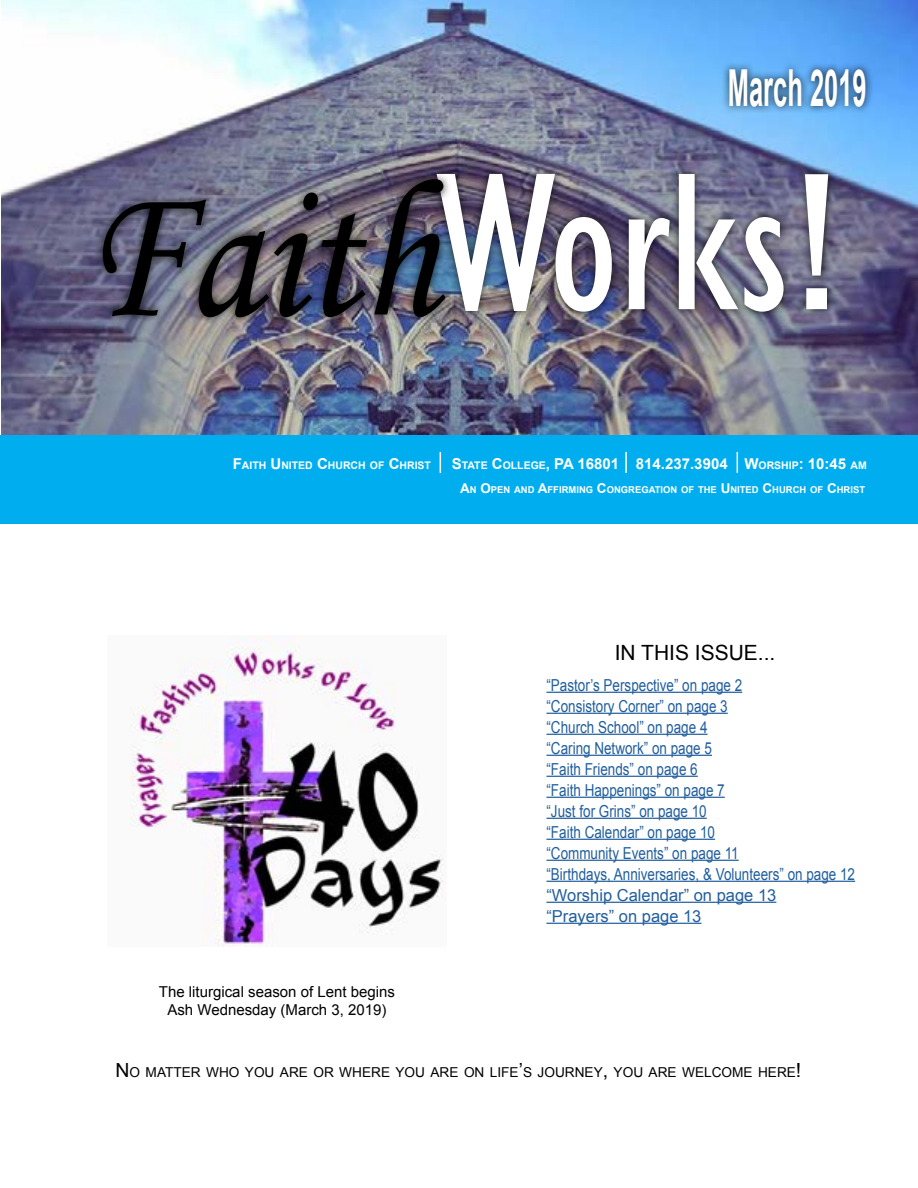
<style>
.page{position:relative;width:918px;height:1188px;background:#fff}
.page>*{position:absolute;margin:0;border:0;box-sizing:border-box;transform-origin:0 0}
.t1{font:196.5px "Monotype Corsiva";color:#000;scale:.9 1}
.t2{font:700 51px "Arial";color:#fff;scale:.5 1}
.t3{font:21px "Arial";color:#000}
.t4{font:16.5px/21px "Arial";color:#215e9e;scale:.82 1}
.t5{font:15px/18px "Arial";color:#000;text-align:center}
.t6{font:700 15px "Arial";color:#fff}
.t7{font:13.65px "Arial";color:#000}
.t8{font:700 10.5px "Arial";color:#fff}
.t9{font:700 9.45px "Arial";color:#fff}
.s1{font-family:"Gill Sans";font-stretch:condensed;font-size:202.5px;color:#fff}
.s2{font-family:"Franklin Gothic";font-size:202.5px;color:#fff}
.s3{font-size:15px}
.s4{font-size:10.5px}
.s5{font-size:13.5px}
.s6{font-size:19.5px}
</style>
<div class="page">
<img style="left:1px;top:0;width:917px;height:435px">
<div style="left:0;top:435px;width:918px;height:88px;background:#00aeef"></div>
<svg style="left:737px;top:452px;width:1px;height:21px"></svg>
<svg style="left:440px;top:452px;width:1px;height:21px"></svg>
<div style="left:429px;top:167px;width:408px;height:153px;background:#000;opacity:.75"></div>
<div style="left:95px;top:172px;width:358px;height:152px;background:#000;opacity:.75"></div>
<div style="left:721px;top:62px;width:153px;height:52px;background:#000;opacity:.75"></div>
<hr style="left:625px;top:452px;width:2px;height:21px;background:#fff">
<hr style="left:546px;top:692px;width:196px;height:1px;background:#215e9e">
<hr style="left:546px;top:713px;width:182px;height:1px;background:#215e9e">
<hr style="left:546px;top:734px;width:162px;height:1px;background:#215e9e">
<hr style="left:546px;top:755px;width:166px;height:1px;background:#215e9e">
<hr style="left:546px;top:776px;width:152px;height:1px;background:#215e9e">
<hr style="left:546px;top:797px;width:179px;height:1px;background:#215e9e">
<hr style="left:546px;top:818px;width:161px;height:1px;background:#215e9e">
<hr style="left:546px;top:839px;width:169px;height:1px;background:#215e9e">
<hr style="left:546px;top:860px;width:193px;height:1px;background:#215e9e">
<hr style="left:546px;top:881px;width:309px;height:1px;background:#215e9e">
<hr style="left:546px;top:902px;width:230px;height:1px;background:#215e9e">
<hr style="left:546px;top:923px;width:155px;height:1px;background:#215e9e">
<img style="left:130px;top:635px;width:313px;height:311px">
<h2 class="t2" style="left:728px;top:55px;width:279px">March 2019</h2>
<h1 class="t1" style="left:83px;top:135px;width:847px">Faith<span class="s1">Works</span><span class="s2">!</span></h1>
<p class="t8" style="left:233px;top:458px;width:200px"><span class="s3">F</span>AITH <span class="s3">U</span>NITED <span class="s3">C</span>HURCH OF <span class="s3">C</span>HRIST</p>
<p class="t6" style="left:452px;top:454px;width:416px">S<span class="s4">TATE</span> C<span class="s4">OLLEGE</span>, PA 16801 814.237.3904 W<span class="s4">ORSHIP</span>: 10:45 <span class="s4">AM</span></p>
<p class="t9" style="left:460px;top:484px;width:407px"><span class="s5">A</span>N <span class="s5">O</span>PEN AND <span class="s5">A</span>FFIRMING <span class="s5">C</span>ONGREGATION OF THE <span class="s5">U</span>NITED <span class="s5">C</span>HURCH OF <span class="s5">C</span>HRIST</p>
<p class="t3" style="left:615px;top:639px;width:52px">In This</p>
<p class="t3" style="left:695px;top:639px;width:82px">Issue...</p>
<p class="t5" style="left:159px;top:983px;width:237px">The liturgical season of Lent begins<br>Ash Wednesday (March 3, 2019)</p>
<p class="t4" style="left:546px;top:674px;width:378px">“Pastor’s Perspective” on page 2<br>“Consistory Corner” on page 3<br>“Church School” on page 4<br>“Caring Network” on page 5<br>“Faith Friends” on page 6<br>“Faith Happenings” on page 7<br>“Just for Grins” on page 10<br>“Faith Calendar” on page 10<br>“Community Events” on page 11<br>“Birthdays, Anniversaries, &amp; Volunteers” on page 12 “Worship Calendar” on page 13<br>“Prayers” on page 13</p>
<p class="t7" style="left:116px;top:1063px;width:687px"><span class="s6">N</span>O MATTER WHO YOU ARE OR WHERE YOU ARE ON LIFE<span class="s6">’</span>S JOURN EY<span class="s6">,</span> YOU ARE WELCOME HERE<span class="s6">!</span></p>
</div>
